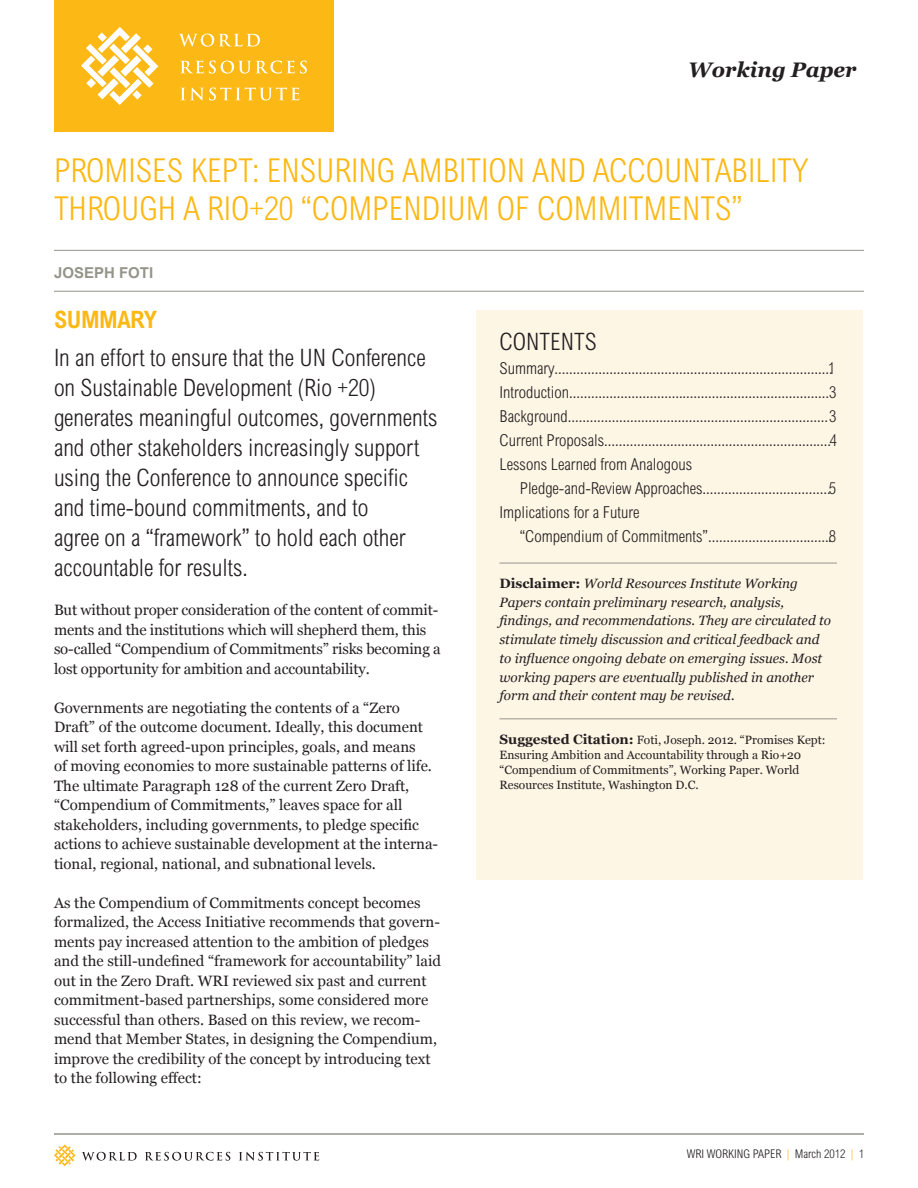
<style>
.page{position:relative;width:918px;height:1188px;background:#fff}
.page>*{position:absolute;margin:0;border:0;box-sizing:border-box;transform-origin:0 0}
.t1{font:300 condensed 33px/37.5px "Arial MT Std";color:#fcb814}
.Intro_Text{font:300 condensed 24px/30px "Arial MT Std";color:#231f20}
.Contents__Header{font:300 condensed 24px "Arial MT Std";color:#231f20}
.Heading__Body{font:700 condensed 24px "Arial MT Std";letter-spacing:-.02em;color:#fcb814}
.Working_Paper{font:italic 700 21px "Georgia";color:#231f20}
.Table_of_Contents{font:300 condensed 16.5px "Arial MT Std";color:#231f20}
.Body_Copy{font:15px/19.5px "Georgia";color:#231f20}
.Authors{font:700 15px "Arial";color:#94948a}
.Disclaimer{font:italic 13.5px/18.8px "Georgia";color:#231f20}
.Citation{font:12px/15px "Georgia";color:#231f20}
.Master_B___C_Folio{font:300 condensed 12px "Arial MT Std";color:#231f20}
.s1{font-weight:700;font-style:normal}
.s2{font-weight:700;font-size:13.5px}
.s3{color:#fcb814}
</style>
<div class="page">
<div style="left:54px;top:0;width:280px;height:132px;background:#fcb814"></div>
<svg style="left:81px;top:27px;width:77px;height:78px"></svg>
<svg style="left:179px;top:34px;width:81px;height:13px"></svg>
<svg style="left:180px;top:61px;width:127px;height:13px"></svg>
<svg style="left:180px;top:87px;width:119px;height:14px"></svg>
<svg style="left:54px;top:1144px;width:21px;height:22px"></svg>
<svg style="left:82px;top:1152px;width:55px;height:9px"></svg>
<svg style="left:145px;top:1152px;width:85px;height:9px"></svg>
<svg style="left:239px;top:1152px;width:80px;height:9px"></svg>
<hr style="left:54px;top:1134px;width:810px;height:1px;background:#94948a">
<div style="left:476px;top:310px;width:387px;height:570px;background:#fef6e5"></div>
<hr style="left:500px;top:719px;width:337px;height:1px;background:#94948a">
<hr style="left:500px;top:563px;width:337px;height:1px;background:#94948a">
<hr style="left:54px;top:250px;width:810px;height:1px;background:#94948a">
<hr style="left:54px;top:291px;width:810px;height:1px;background:#94948a">
<p class="Working_Paper" style="left:688px;top:56px;width:170px">Working Paper</p>
<p class="t1" style="left:54px;top:152px;width:756px">PROMISES KEPT: ENSURING AMBITION AND ACCOUNTABILITY<br>THROUGH A RIO+20 “COMPENDIUM OF COMMITMENTS”</p>
<p class="Authors" style="left:54px;top:262px;width:101px">JOSEPH FOTI</p>
<p class="Heading__Body" style="left:54px;top:305px;width:105px">SUMMARY</p>
<p class="Intro_Text" style="left:54px;top:343px;width:385px">In an effort to ensure that the UN Conference on Sustainable Development (Rio +20) generates meaningful outcomes, governments and other stakeholders increasingly support using the Conference to announce specific and time-bound commitments, and to<br>agree on a “framework” to hold each other accountable for results.</p>
<p class="Body_Copy" style="left:54px;top:601px;width:388px">But without proper consideration of the content of commit&shy;ments and the institutions which will shepherd them, this so-called “Compendium of Commitments” risks becoming a lost opportunity for ambition and accountability.</p>
<p class="Body_Copy" style="left:54px;top:698px;width:386px">Governments are negotiating the contents of a “Zero Draft” of the outcome document. Ideally, this document will set forth agreed-upon principles, goals, and means<br>of moving economies to more sustainable patterns of life.<br>The ultimate Paragraph 128 of the current Zero Draft, “Compendium of Commitments,” leaves space for all stakeholders, including governments, to pledge specific actions to achieve sustainable development at the interna&shy;tional, regional, national, and subnational levels.</p>
<p class="Body_Copy" style="left:54px;top:893px;width:389px">As the Compendium of Commitments concept becomes formalized, the Access Initiative recommends that govern&shy;ments pay increased attention to the ambition of pledges and the still-undefined “framework for accountability” laid out in the Zero Draft. WRI reviewed six past and current commitment-based partnerships, some considered more successful than others. Based on this review, we recom&shy;mend that Member States, in designing the Compendium, improve the credibility of the concept by introducing text to the following effect:</p>
<p class="Contents__Header" style="left:500px;top:328px;width:99px">CONTENTS</p>
<p class="Table_of_Contents" style="left:500px;top:359px;width:337px">Summary............................................................................ 1</p>
<p class="Table_of_Contents" style="left:500px;top:383px;width:339px">Introduction....................................................................... 3</p>
<p class="Table_of_Contents" style="left:500px;top:407px;width:338px">Background....................................................................... 3</p>
<p class="Table_of_Contents" style="left:500px;top:431px;width:339px">Current Proposals.............................................................. 4</p>
<p class="Table_of_Contents" style="left:500px;top:455px;width:194px">Lessons Learned from Analogous</p>
<p class="Table_of_Contents" style="left:520px;top:479px;width:318px">Pledge-and-Review Approaches...................................5</p>
<p class="Table_of_Contents" style="left:500px;top:503px;width:141px">Implications for a Future</p>
<p class="Table_of_Contents" style="left:520px;top:527px;width:318px">“Compendium of Commitments”................................. .8</p>
<p class="Disclaimer" style="left:500px;top:574px;width:333px"><span class="s1">Disclaimer:</span> World Resources Institute Working Papers contain preliminary research, analysis, findings, and recommendations. They are circulated to stimulate timely discussion and critical feedback and to influence ongoing debate on emerging issues. Most working papers are eventually published in another form and their content may be revised.</p>
<p class="Citation" style="left:500px;top:732px;width:328px"><span class="s2">Suggested Citation:</span> Foti, Joseph. 2012. “Promises Kept:<br>Ensuring Ambition and Accountability through a Rio+20 “Compendium of Commitments”, Working Paper. World Resources Institute, Washington D.C.</p>
<p class="Master_B___C_Folio" style="left:687px;top:1147px;width:179px">WRI WORKING PAPER <span class="s3">|</span> March 2012 <span class="s3">|</span> 1</p>
</div>
